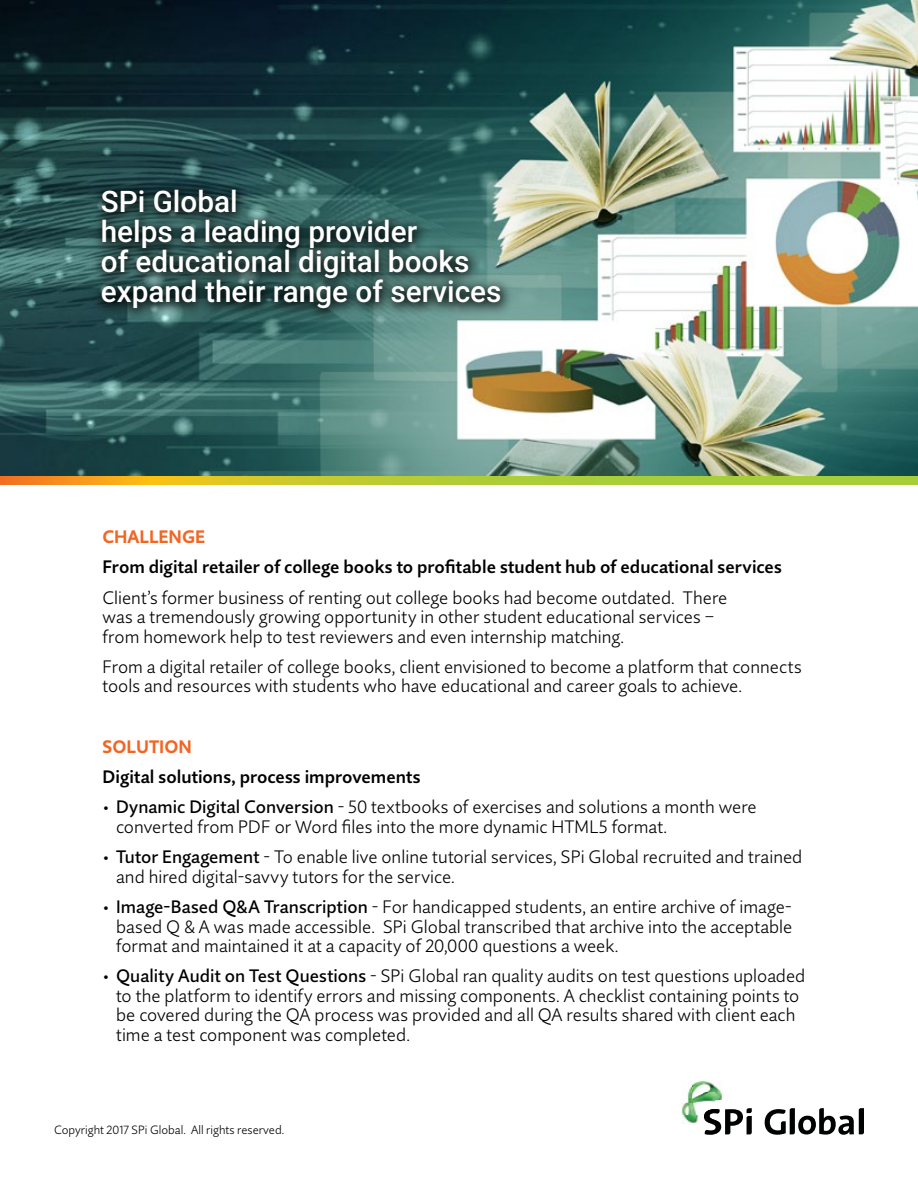
<style>
.page{position:relative;width:918px;height:1188px;background:#fff}
.page>*{position:absolute;margin:0;border:0;box-sizing:border-box;transform-origin:0 0}
.t1{font:500 29.7px/29.7px "Roboto";color:#fff}
.t2{font:300 18px/19.5px "Quire Sans Pro";color:#000}
.t3{font:600 18px "Quire Sans Pro";color:#000}
.t4{font:700 18px "Quire Sans Pro";color:#f26522}
.t5{font:300 12px "Quire Sans Pro";color:#000}
.s1{font-weight:500}
</style>
<div class="page">
<img style="left:0;top:0;width:918px;height:477px">
<svg style="left:681px;top:1081px;width:183px;height:54px"></svg>
<img style="left:705px;top:1120px;width:15px;height:3px">
<svg style="left:0;top:477px;width:918px;height:7px;background:#c2c22e"></svg>
<div style="left:91px;top:181px;width:423px;height:142px;background:#000;opacity:.7"></div>
<h1 class="t1" style="left:101px;top:186px;width:402px">SPi Global<br>helps a leading provider<br>of educational digital books expand their range of services</h1>
<p class="t4" style="left:103px;top:525px;width:104px">CHALLENGE</p>
<p class="t3" style="left:103px;top:556px;width:681px">From digital retailer of college books to profitable student hub of educational services</p>
<p class="t2" style="left:103px;top:587px;width:626px">Client’s former business of renting out college books had become outdated. There was a tremendously growing opportunity in other student educational services – from homework help to test reviewers and even internship matching.</p>
<p class="t2" style="left:103px;top:657px;width:701px">From a digital retailer of college books, client envisioned to become a platform that connects tools and resources with students who have educational and career goals to achieve.</p>
<p class="t4" style="left:103px;top:735px;width:91px">SOLUTION</p>
<p class="t3" style="left:103px;top:765px;width:320px">Digital solutions, process improvements</p>
<p class="t2" style="left:116px;top:797px;width:642px;text-indent:-14px"><span class="s1">• Dynamic Digital Conversion</span> - 50 textbooks of exercises and solutions a month were converted from PDF or Word files into the more dynamic HTML5 format.</p>
<p class="t2" style="left:116px;top:847px;width:688px;text-indent:-14px"><span class="s1">• Tutor Engagement</span> - To enable live online tutorial services, SPi Global recruited and trained and hired digital-savvy tutors for the service.</p>
<p class="t2" style="left:116px;top:897px;width:678px;text-align:justify;text-indent:-14px"><span class="s1">• Image-Based Q&amp;A Transcription</span> - For handicapped students, an entire archive of image&shy;based Q &amp; A was made accessible. SPi Global transcribed that archive into the acceptable format and maintained it at a capacity of 20,000 questions a week.</p>
<p class="t2" style="left:116px;top:966px;width:691px;text-indent:-14px"><span class="s1">• Quality Audit on Test Questions</span> - SPi Global ran quality audits on test questions uploaded to the platform to identify errors and missing components. A checklist containing points to be covered during the QA process was provided and all QA results shared with client each time a test component was completed.</p>
<p class="t5" style="left:54px;top:1122px;width:232px">Copyright 2017 SPi Global. All rights reserved.</p>
</div>
